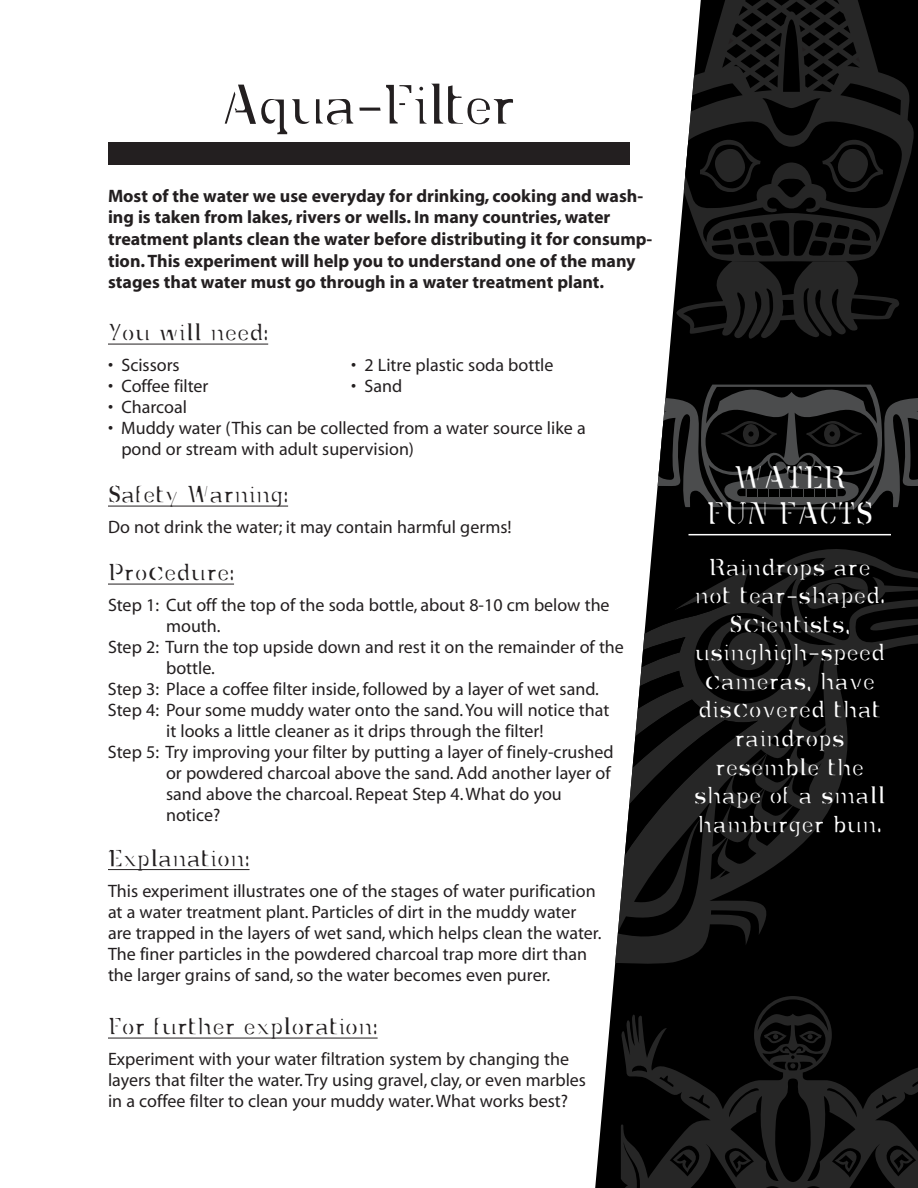
<style>
.page{position:relative;width:918px;height:1188px;background:#fff}
.page>*{position:absolute;margin:0;border:0;box-sizing:border-box;transform-origin:0 0}
.t1{font:64.5px "Dumpster";letter-spacing:-.035em;color:#231f20}
.t2{font:36px/36px "Dumpster";color:#fff;text-align:center}
.t3{font:27px/28.5px "Dumpster";color:#fff;text-align:center}
.t4{font:27px "Dumpster";color:#231f20}
.t5{font:18px/21px "Myriad";color:#231f20}
.t6{font:700 18px/21.6px "Myriad";color:#231f20}
</style>
<div class="page">
<div style="left:108px;top:142px;width:522px;height:23px;background:#231f20"></div>
<hr style="left:108px;top:344px;width:160px;height:1px;background:#231f20">
<hr style="left:108px;top:506px;width:180px;height:1px;background:#231f20">
<hr style="left:108px;top:584px;width:126px;height:1px;background:#231f20">
<hr style="left:108px;top:869px;width:142px;height:1px;background:#231f20">
<hr style="left:108px;top:1038px;width:270px;height:1px;background:#231f20">
<svg style="left:595px;top:262px;width:323px;height:926px;fill:#000"></svg>
<svg style="left:595px;top:371px;width:323px;height:138px"></svg>
<svg style="left:595px;top:531px;width:323px;height:519px;background:#272727"></svg>
<svg style="left:595px;top:957px;width:163px;height:38px;background:#202020"></svg>
<svg style="left:595px;top:557px;width:323px;height:400px;background:#2b2b2b"></svg>
<div style="left:825px;top:584px;width:20px;height:18px;background:#262626;border-radius:50%"></div>
<svg style="left:621px;top:996px;width:297px;height:192px;background:#080808"></svg>
<svg style="left:874px;top:1094px;width:23px;height:15px"></svg>
<svg style="left:910px;top:1075px;width:8px;height:12px"></svg>
<svg style="left:883px;top:1142px;width:33px;height:34px"></svg>
<svg style="left:689px;top:1094px;width:23px;height:15px"></svg>
<svg style="left:659px;top:1075px;width:17px;height:12px"></svg>
<svg style="left:631px;top:1063px;width:17px;height:9px"></svg>
<svg style="left:670px;top:1142px;width:33px;height:34px"></svg>
<svg style="left:721px;top:1079px;width:144px;height:109px;background:#151515"></svg>
<svg style="left:623px;top:1142px;width:17px;height:46px"></svg>
<svg style="left:758px;top:999px;width:70px;height:71px;background:#101010"></svg>
<svg style="left:904px;top:0;width:14px;height:262px;background:#050505"></svg>
<svg style="left:676px;top:0;width:228px;height:339px;background:#252525"></svg>
<hr style="left:688px;top:534px;width:203px;height:1px;background:#fff">
<h1 class="t1" style="left:221px;top:81px;width:297px">Aqua-Filter</h1>
<p class="t6" style="left:108px;top:187px;width:546px">Most of the water we use everyday for drinking, cooking and wash&shy;ing is taken from lakes, rivers or wells. In many countries, water treatment plants clean the water before distributing it for consump&shy;tion.This experiment will help you to understand one of the many stages that water must go through in a water treatment plant.</p>
<h3 class="t4" style="left:108px;top:323px;width:162px">You will need:</h3>
<p class="t5" style="left:108px;top:356px;width:73px">• Scissors</p>
<p class="t5" style="left:351px;top:356px;width:204px">• 2 Litre plastic soda bottle</p>
<p class="t5" style="left:108px;top:377px;width:102px">• Coffee filter</p>
<p class="t5" style="left:351px;top:377px;width:53px">• Sand</p>
<p class="t5" style="left:108px;top:398px;width:81px">• Charcoal</p>
<p class="t5" style="left:121px;top:419px;width:466px;text-indent:-13px">• Muddy water (This can be collected from a water source like a pond or stream with adult supervision)</p>
<h3 class="t4" style="left:108px;top:485px;width:182px">Safety Warning:</h3>
<p class="t5" style="left:108px;top:518px;width:405px">Do not drink the water; it may contain harmful germs!</p>
<h3 class="t4" style="left:108px;top:563px;width:128px">Procedure:</h3>
<p class="t5" style="left:108px;top:596px;width:503px">Step 1: Cut off the top of the soda bottle, about 8-10 cm below the</p>
<p class="t5" style="left:166px;top:617px;width:56px">mouth.</p>
<p class="t5" style="left:108px;top:638px;width:517px">Step 2: Turn the top upside down and rest it on the remainder of the</p>
<p class="t5" style="left:166px;top:659px;width:50px">bottle.</p>
<p class="t5" style="left:108px;top:680px;width:492px">Step 3: Place a coffee filter inside, followed by a layer of wet sand.</p>
<p class="t5" style="left:108px;top:701px;width:503px">Step 4: Pour some muddy water onto the sand.You will notice that</p>
<p class="t5" style="left:166px;top:722px;width:379px">it looks a little cleaner as it drips through the filter!</p>
<p class="t5" style="left:108px;top:743px;width:507px">Step 5: Try improving your filter by putting a layer of finely-crushed</p>
<p class="t5" style="left:166px;top:764px;width:446px">or powdered charcoal above the sand. Add another layer of</p>
<p class="t5" style="left:166px;top:785px;width:397px">sand above the charcoal. Repeat Step 4.What do you</p>
<p class="t5" style="left:166px;top:806px;width:56px">notice?</p>
<h3 class="t4" style="left:108px;top:848px;width:143px">Explanation:</h3>
<p class="t5" style="left:108px;top:882px;width:495px">This experiment illustrates one of the stages of water purification at a water treatment plant. Particles of dirt in the muddy water are trapped in the layers of wet sand, which helps clean the water.<br>The finer particles in the powdered charcoal trap more dirt than the larger grains of sand, so the water becomes even purer.</p>
<h3 class="t4" style="left:108px;top:1016px;width:271px">For further exploration:</h3>
<p class="t5" style="left:108px;top:1050px;width:480px">Experiment with your water filtration system by changing the layers that filter the water.Try using gravel, clay, or even marbles in a coffee filter to clean your muddy water.What works best?</p>
<h2 class="t2" style="left:706px;top:462px;width:169px">WATER<br>FUN FACTS</h2>
<h3 class="t3" style="left:694px;top:555px;width:194px">Raindrops are not tear-shaped.<br>Scientists, usinghigh-speed cameras, have discovered that raindrops resemble the shape of a small hamburger bun.</h3>
</div>
